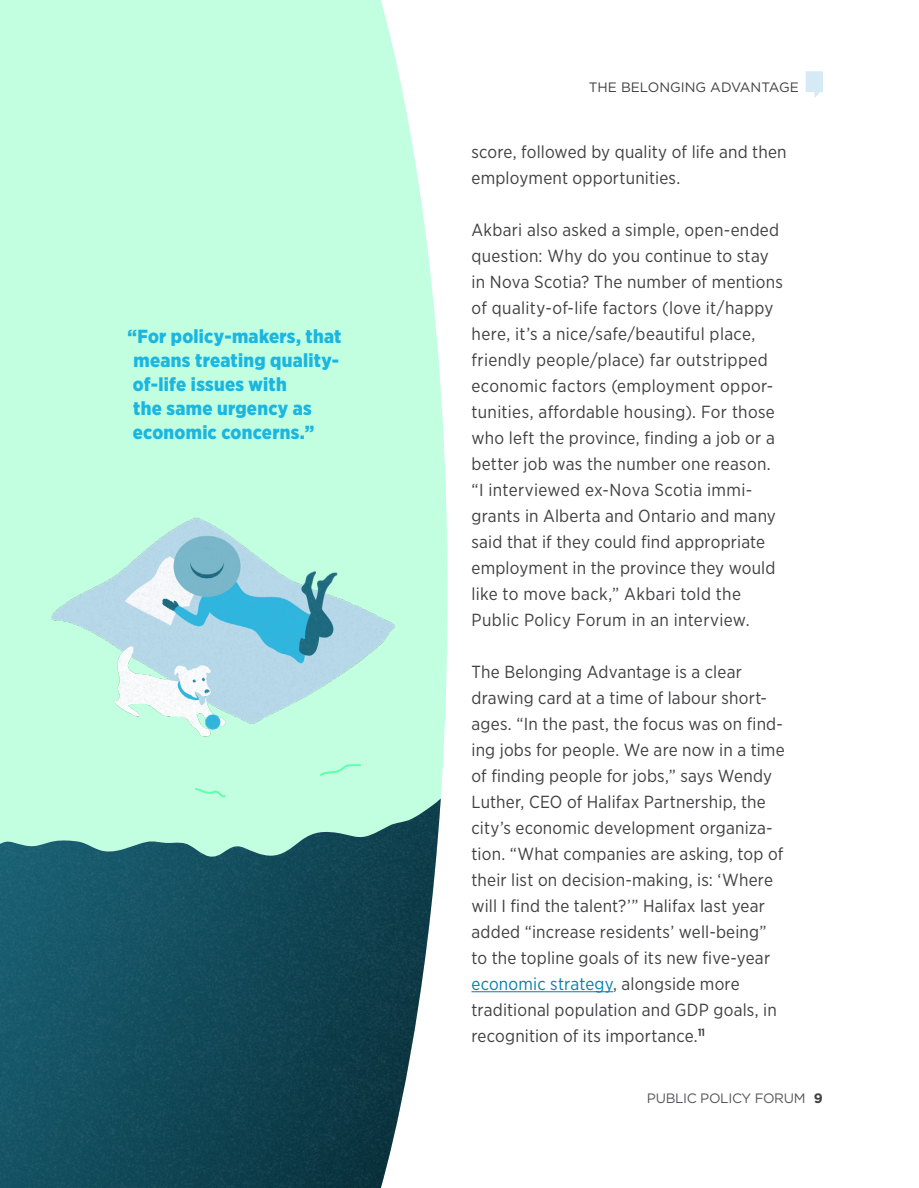
<style>
.page{position:relative;width:919px;height:1188px;background:#fff}
.page>*{position:absolute;margin:0;border:0;box-sizing:border-box;transform-origin:0 0}
.t1{font:900 19px/24px "Gotham Narrow";letter-spacing:.015em;color:#1bb6e0}
.t2{font:17.6px/26px "Gotham Narrow";letter-spacing:.015em;color:#404042}
.t3{font:13.6px "Gotham";color:#404042}
.t4{font:13.6px "Gotham";letter-spacing:-.025em;color:#555658}
.s1{color:#0681b0}
.s2{font-weight:700;color:#404042}
</style>
<div class="page">
<svg style="left:805px;top:71px;width:18px;height:27px"></svg>
<div style="left:0;top:0;width:447px;height:798px;background:#c2ffe1"></div>
<hr style="left:471px;top:991px;width:142px;height:1px;background:#0681b0">
<img style="left:0;top:798px;width:441px;height:390px">
<img style="left:4px;top:470px;width:424px;height:356px">
<p class="t1" style="left:127px;top:324px;width:215px">“For policy-makers, that means treating quality&shy;of-life issues with<br>the same urgency as economic concerns.”</p>
<p class="t3" style="left:588px;top:78px;width:212px">THE BELONGING ADVANTAGE</p>
<p class="t2" style="left:471px;top:138px;width:317px">score, followed by quality of life and then employment opportunities.</p>
<p class="t2" style="left:471px;top:216px;width:313px">Akbari also asked a simple, open-ended question: Why do you continue to stay in Nova Scotia? The number of mentions of quality-of-life factors (love it/happy here, it’s a nice/safe/beautiful place, friendly people/place) far outstripped economic factors (employment oppor&shy;tunities, affordable housing). For those who left the province, finding a job or a better job was the number one reason. “I interviewed ex-Nova Scotia immi&shy;grants in Alberta and Ontario and many said that if they could find appropriate employment in the province they would like to move back,” Akbari told the Public Policy Forum in an interview.</p>
<p class="t2" style="left:471px;top:659px;width:315px">The Belonging Advantage is a clear drawing card at a time of labour short&shy;ages. “In the past, the focus was on find&shy;ing jobs for people. We are now in a time of finding people for jobs,” says Wendy Luther, CEO of Halifax Partnership, the city’s economic development organiza&shy;tion. “What companies are asking, top of their list on decision-making, is: ‘Where will I find the talent?’” Halifax last year added “increase residents’ well-being” to the topline goals of its new five-year <span class="s1">economic strategy</span>, alongside more traditional population and GDP goals, in recognition of its importance.<sup>11</sup></p>
<p class="t4" style="left:647px;top:1089px;width:177px">PUBLIC POLICY FORUM <span class="s2">9</span></p>
</div>
